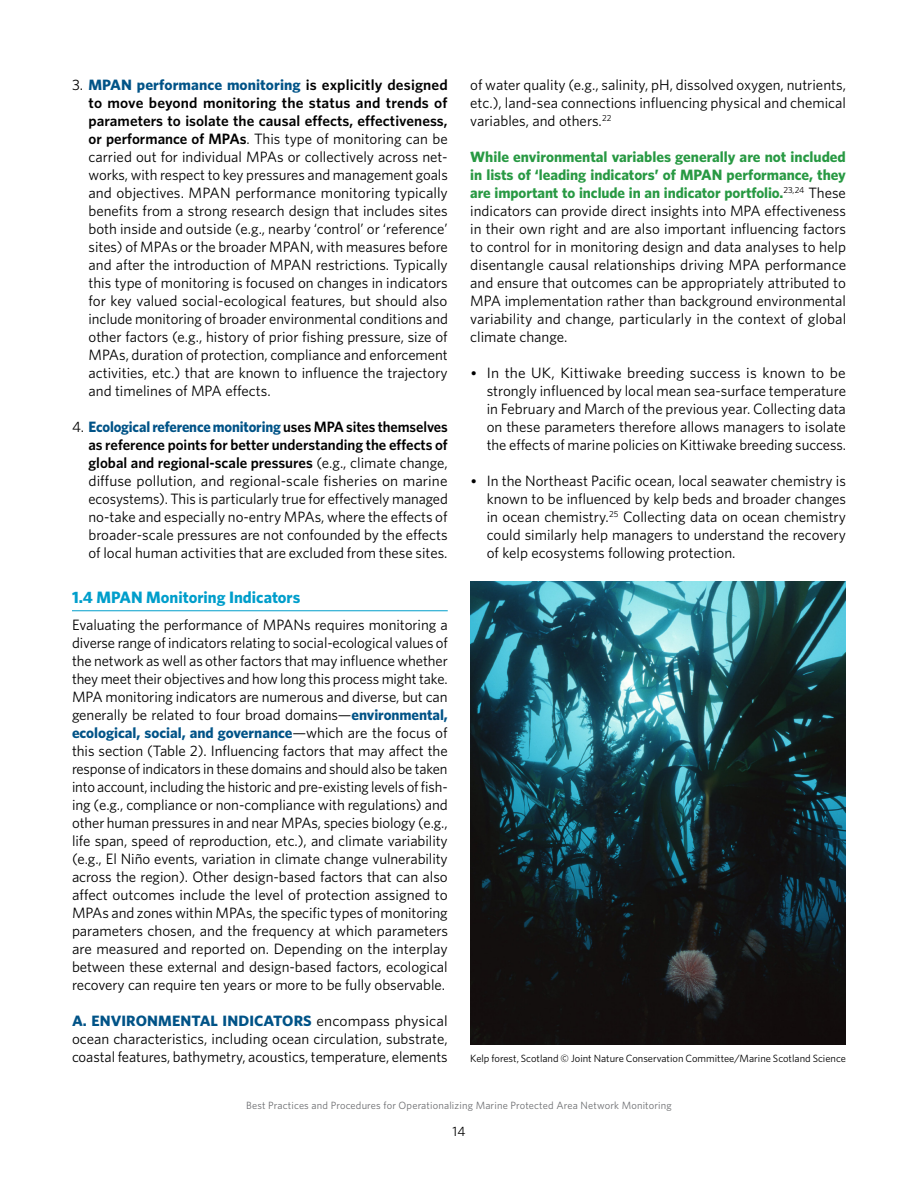
<style>
.page{position:relative;width:918px;height:1188px;background:#fff}
.page>*{position:absolute;margin:0;border:0;box-sizing:border-box;transform-origin:0 0}
.t1{font:700 16.5px "Whitney";color:#009ecb}
.t2{font:15px/18px "Whitney";color:#000;text-align:justify}
.t3{font:13.5px "Whitney";color:#000}
.t4{font:10.5px "Whitney";letter-spacing:.015em;color:#6d6e71}
.t5{font:10.5px "Whitney";color:#000}
.s1{font-weight:700;color:#005387}
.s2{font-weight:600}
.s3{font-weight:700;color:#289943}
.s4{font-family:"Chronicle Text G2"}
</style>
<div class="page">
<hr style="left:72px;top:610px;width:376px;height:1px;background:#009ecb">
<img style="left:470px;top:581px;width:376px;height:464px">
<p class="t2" style="left:88px;top:75px;width:361px;text-indent:-16px">3. <span class="s1">MPAN performance monitoring</span> <span class="s2">is explicitly designed to move beyond monitoring the status and trends of parameters to isolate the causal effects, effectiveness, or performance of MPAs</span>. This type of monitoring can be carried out for individual MPAs or collectively across net&shy;works, with respect to key pressures and management goals and objectives. MPAN performance monitoring typically benefits from a strong research design that includes sites both inside and outside (e.g., nearby ‘control’ or ‘reference’ sites) of MPAs or the broader MPAN, with measures before and after the introduction of MPAN restrictions. Typically this type of monitoring is focused on changes in indicators for key valued social-ecological features, but should also include monitoring of broader environmental conditions and other factors (e.g., history of prior fishing pressure, size of MPAs, duration of protection, compliance and enforcement activities, etc.) that are known to influence the trajectory and timelines of MPA effects.</p>
<p class="t2" style="left:88px;top:417px;width:361px;text-indent:-16px">4. <span class="s1">Ecological reference monitoring</span> <span class="s2">uses MPA sites themselves as reference points for better understanding the effects of global and regional-scale pressures</span> (e.g., climate change, diffuse pollution, and regional-scale fisheries on marine ecosystems). This is particularly true for effectively managed no-take and especially no-entry MPAs, where the effects of broader-scale pressures are not confounded by the effects of local human activities that are excluded from these sites.</p>
<p class="t1" style="left:72px;top:586px;width:230px">1.4 MPAN Monitoring Indicators</p>
<p class="t2" style="left:72px;top:615px;width:378px">Evaluating the performance of MPANs requires monitoring a diverse range of indicators relating to social-ecological values of the network as well as other factors that may influence whether they meet their objectives and how long this process might take.<br>MPA monitoring indicators are numerous and diverse, but can generally be related to four broad domains—<span class="s1">environmental, ecological, social, and governance</span>—which are the focus of this section (Table 2). Influencing factors that may affect the response of indicators in these domains and should also be taken into account, including the historic and pre-existing levels of fish&shy;ing (e.g., compliance or non-compliance with regulations) and other human pressures in and near MPAs, species biology (e.g., life span, speed of reproduction, etc.), and climate variability (e.g., El Niño events, variation in climate change vulnerability across the region). Other design-based factors that can also affect outcomes include the level of protection assigned to MPAs and zones within MPAs, the specific types of monitoring parameters chosen, and the frequency at which parameters are measured and reported on. Depending on the interplay between these external and design-based factors, ecological recovery can require ten years or more to be fully observable.</p>
<p class="t2" style="left:72px;top:1011px;width:377px"><span class="s1">A. ENVIRONMENTAL INDICATORS</span> encompass physical ocean characteristics, including ocean circulation, substrate, coastal features, bathymetry, acoustics, temperature, elements</p>
<p class="t2" style="left:470px;top:75px;width:377px">of water quality (e.g., salinity, pH, dissolved oxygen, nutrients, etc.), land-sea connections influencing physical and chemical variables, and others.<sup>22</sup></p>
<p class="t2" style="left:470px;top:147px;width:378px"><span class="s3">While environmental variables generally are not included in lists of ‘leading indicators’ of MPAN performance, they are important to include in an indicator portfolio.</span><sup>23,24</sup> These indicators can provide direct insights into MPA effectiveness in their own right and are also important influencing factors to control for in monitoring design and data analyses to help disentangle causal relationships driving MPA performance and ensure that outcomes can be appropriately attributed to MPA implementation rather than background environmental variability and change, particularly in the context of global climate change.</p>
<p class="t2" style="left:487px;top:363px;width:361px;text-indent:-16px"><span class="s4">•</span> In the UK, Kittiwake breeding success is known to be strongly influenced by local mean sea-surface temperature in February and March of the previous year. Collecting data on these parameters therefore allows managers to isolate the effects of marine policies on Kittiwake breeding success.</p>
<p class="t2" style="left:487px;top:471px;width:361px;text-indent:-16px"><span class="s4">•</span> In the Northeast Pacific ocean, local seawater chemistry is known to be influenced by kelp beds and broader changes in ocean chemistry.<sup>25</sup> Collecting data on ocean chemistry could similarly help managers to understand the recovery of kelp ecosystems following protection.</p>
<p class="t5" style="left:470px;top:1051px;width:377px">Kelp forest, Scotland © Joint Nature Conservation Committee/Marine Scotland Science</p>
<p class="t4" style="left:246px;top:1099px;width:427px">Best Practices and Procedures for Operationalizing Marine Protected Area Network Monitoring</p>
<p class="t3" style="left:452px;top:1123px;width:15px">14</p>
</div>
